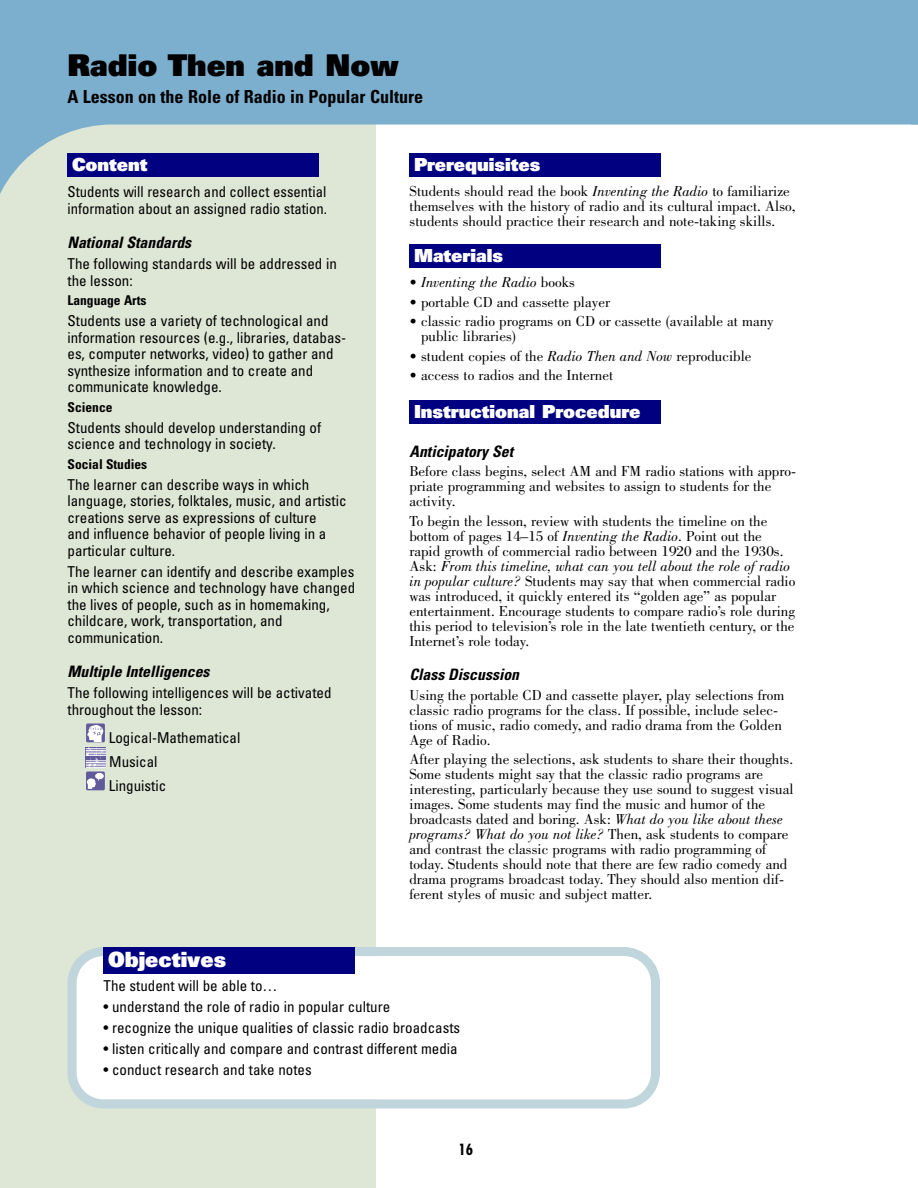
<style>
.page{position:relative;width:918px;height:1188px;background:#fff}
.page>*{position:absolute;margin:0;border:0;box-sizing:border-box;transform-origin:0 0}
.t1{font:30px "Univers LT Std X Black";color:#000}
.t2{font:21px "Univers LT Std X Black";color:#fff}
.t3{font:18px "Univers LT Std X Black";color:#fff}
.t4{font:700 condensed 18px "Univers LT Std";color:#000}
.t5{font:italic 700 condensed 15.75px "Univers LT Std";color:#000}
.t6{font:15px/15px "Bodoni Std";color:#000}
.t7{font:condensed 15px/16.5px "Univers LT Std";color:#000}
.t8{font:italic 15px "Bodoni Std";color:#000}
.t9{font:700 condensed 15px "Futura Std";color:#000}
.t10{font:700 condensed 13.5px "Univers LT Std";color:#000}
.s1{font-style:italic}
.s2{font-style:normal}
</style>
<div class="page">
<div style="left:0;top:0;width:376px;height:1188px;background:#dee6d5"></div>
<svg style="left:0;top:0;width:911px;height:250px;fill:#7caece"></svg>
<svg style="left:911px;top:0;width:7px;height:125px"></svg>
<div style="left:86px;top:772px;width:19px;height:18px;background:#605a9a;border-radius:2px"></div>
<svg style="left:86px;top:748px;width:20px;height:41px"></svg>
<svg style="left:86px;top:724px;width:19px;height:18px"></svg>
<svg style="left:87px;top:724px;width:18px;height:18px"></svg>
<div style="left:68px;top:153px;width:252px;height:23px;background:#000080"></div>
<div style="left:410px;top:400px;width:252px;height:24px;background:#000080"></div>
<div style="left:410px;top:244px;width:252px;height:24px;background:#000080"></div>
<div style="left:410px;top:153px;width:252px;height:23px;background:#000080"></div>
<svg style="left:68px;top:947px;width:592px;height:161px"></svg>
<div style="left:104px;top:947px;width:252px;height:27px;background:#000080"></div>
<h1 class="t1" style="left:68px;top:54px;width:333px">Radio Then and Now</h1>
<p class="t4" style="left:68px;top:90px;width:357px">A Lesson on the Role of Radio in Popular Culture</p>
<p class="t3" style="left:72px;top:158px;width:77px">Content</p>
<p class="t7" style="left:68px;top:185px;width:261px">Students will research and collect essential information about an assigned radio station.</p>
<p class="t5" style="left:68px;top:237px;width:125px">National Standards</p>
<p class="t7" style="left:67px;top:257px;width:271px">The following standards will be addressed in the lesson:</p>
<p class="t10" style="left:68px;top:295px;width:81px">Language Arts</p>
<p class="t7" style="left:67px;top:314px;width:280px">Students use a variety of technological and information resources (e.g., libraries, databas&shy;es, computer networks, video) to gather and synthesize information and to create and communicate knowledge.</p>
<p class="t10" style="left:68px;top:402px;width:47px">Science</p>
<p class="t7" style="left:68px;top:420px;width:255px">Students should develop understanding of science and technology in society.</p>
<p class="t10" style="left:68px;top:459px;width:81px">Social Studies</p>
<p class="t7" style="left:67px;top:477px;width:281px">The learner can describe ways in which language, stories, folktales, music, and artistic creations serve as expressions of culture<br>and influence behavior of people living in a particular culture.</p>
<p class="t7" style="left:67px;top:564px;width:289px">The learner can identify and describe examples in which science and technology have changed the lives of people, such as in homemaking, childcare, work, transportation, and communication.</p>
<p class="t5" style="left:68px;top:666px;width:144px">Multiple Intelligences</p>
<p class="t7" style="left:67px;top:686px;width:266px">The following intelligences will be activated throughout the lesson:</p>
<p class="t7" style="left:109px;top:727px;width:133px;line-height:24px">Logical-Mathematical<br>Musical<br>Linguistic</p>
<h2 class="t2" style="left:108px;top:952px;width:120px">Objectives</h2>
<p class="t3" style="left:414px;top:158px;width:128px">Prerequisites</p>
<p class="t6" style="left:410px;top:185px;width:388px">Students should read the book <span class="s1">Inventing the Radio</span> to familiarize themselves with the history of radio and its cultural impact. Also, students should practice their research and note-taking skills.</p>
<p class="t3" style="left:414px;top:249px;width:91px">Materials</p>
<p class="t8" style="left:409px;top:277px;width:167px"><span class="s2">•</span> Inventing the Radio <span class="s2">books</span></p>
<p class="t6" style="left:409px;top:296px;width:202px">• portable CD and cassette player</p>
<p class="t6" style="left:421px;top:315px;width:354px;text-indent:-12px">• classic radio programs on CD or cassette (available at many public libraries)</p>
<p class="t6" style="left:409px;top:350px;width:344px">• student copies of the <span class="s1">Radio Then and Now</span> reproducible</p>
<p class="t6" style="left:409px;top:369px;width:205px">• access to radios and the Internet</p>
<p class="t3" style="left:414px;top:405px;width:228px">Instructional Procedure</p>
<p class="t5" style="left:410px;top:445px;width:105px">Anticipatory Set</p>
<p class="t6" style="left:409px;top:465px;width:388px">Before class begins, select AM and FM radio stations with appro&shy;priate programming and websites to assign to students for the activity.</p>
<p class="t6" style="left:409px;top:515px;width:387px">To begin the lesson, review with students the timeline on the bottom of pages 14–15 of <span class="s1">Inventing the Radio</span>. Point out the rapid growth of commercial radio between 1920 and the 1930s.<br>Ask: <span class="s1">From this timeline, what can you tell about the role of radio in popular culture?</span> Students may say that when commercial radio was introduced, it quickly entered its “golden age” as popular entertainment. Encourage students to compare radio’s role during this period to television’s role in the late twentieth century, or the Internet’s role today.</p>
<p class="t5" style="left:410px;top:669px;width:111px">Class Discussion</p>
<p class="t6" style="left:409px;top:689px;width:376px">Using the portable CD and cassette player, play selections from classic radio programs for the class. If possible, include selec&shy;tions of music, radio comedy, and radio drama from the Golden Age of Radio.</p>
<p class="t6" style="left:409px;top:753px;width:386px">After playing the selections, ask students to share their thoughts.<br>Some students might say that the classic radio programs are interesting, particularly because they use sound to suggest visual images. Some students may find the music and humor of the broadcasts dated and boring. Ask: <span class="s1">What do you like about these programs? What do you not like?</span> Then, ask students to compare and contrast the classic programs with radio programming of today. Students should note that there are few radio comedy and drama programs broadcast today. They should also mention dif&shy;ferent styles of music and subject matter.</p>
<p class="t7" style="left:104px;top:979px;width:176px">The student will be able to…</p>
<p class="t7" style="left:103px;top:1000px;width:288px">• understand the role of radio in popular culture</p>
<p class="t7" style="left:103px;top:1021px;width:358px">• recognize the unique qualities of classic radio broadcasts</p>
<p class="t7" style="left:103px;top:1042px;width:356px">• listen critically and compare and contrast different media</p>
<p class="t7" style="left:103px;top:1063px;width:210px">• conduct research and take notes</p>
<p class="t9" style="left:458px;top:1143px;width:16px">16</p>
</div>
